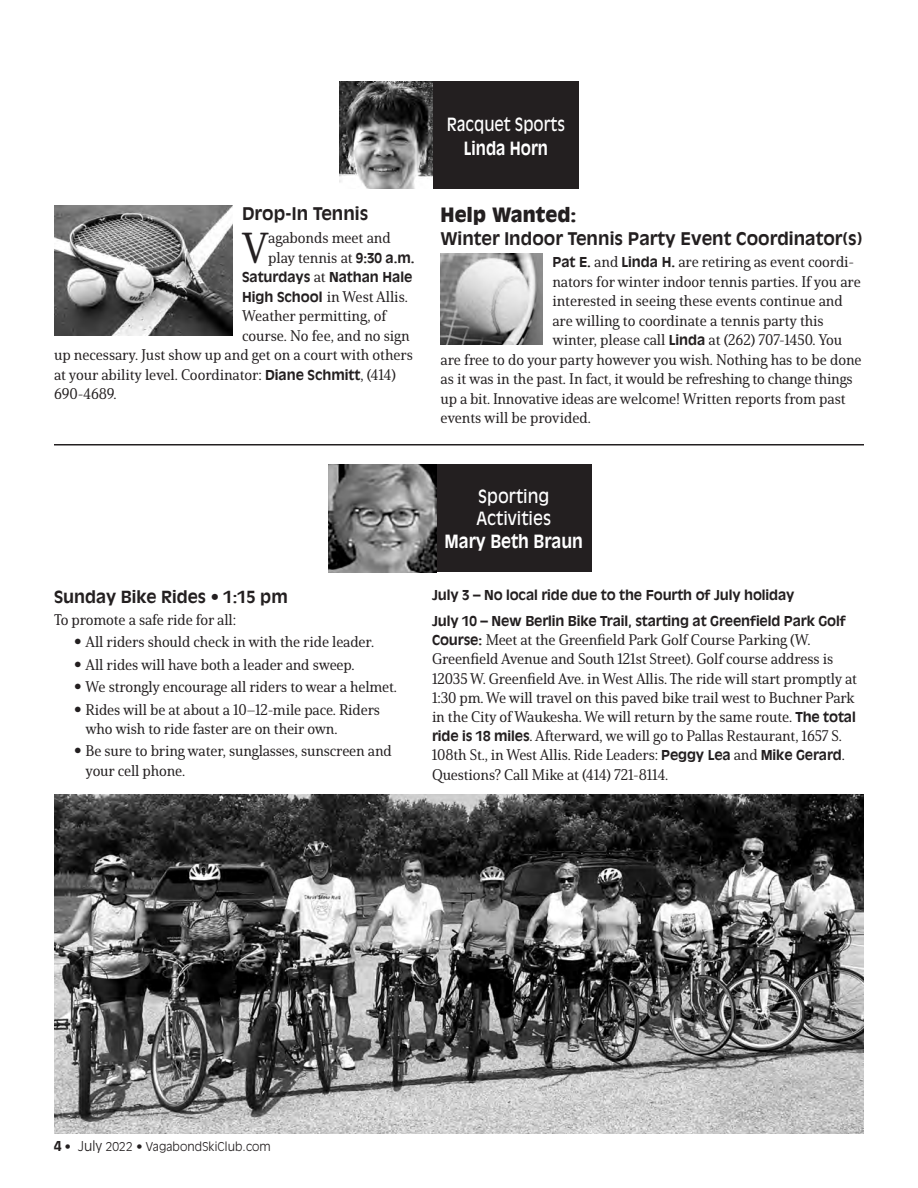
<style>
.page{position:relative;width:918px;height:1188px;background:#fff}
.page>*{position:absolute;margin:0;border:0;box-sizing:border-box;transform-origin:0 0}
.t1{font:42.15px "Solitas Serif Nor Med";color:#231f20}
.t2{font:900 19.5px "Antique Olive";color:#231f20}
.t3{font:18px/21px "Antique Olive";color:#fff;scale:.9 1}
.t4{font:18px "Antique Olive";color:#fff;scale:.85 1}
.t5{font:700 18px "Antique Olive";color:#fff;scale:.9 1}
.t6{font:700 18px "Antique Olive";color:#fff;scale:.85 1}
.t7{font:700 17.25px "Antique Olive";color:#231f20}
.t8{font:700 16.5px "Antique Olive";color:#231f20}
.t9{font:15px/19.2px "Solitas Serif Nor Med";letter-spacing:-.01em;color:#231f20}
.t10{font:700 13.5px/26px "Antique Olive";letter-spacing:-.01em;color:#231f20}
.t11{font:300 12px "Antique Olive";letter-spacing:.01em;color:#231f20}
.s1{font-family:"Antique Olive";font-weight:700;font-size:13.5px}
.s2{font-family:"Solitas Serif Nor Med";font-weight:400;font-size:15px}
.s3{font-family:"Antique Olive";font-weight:300}
.s4{font-weight:700;font-size:13.5px}
.s5{font-size:13.5px}
</style>
<div class="page">
<img style="left:340px;top:81px;width:93px;height:108px">
<div style="left:433px;top:81px;width:146px;height:108px;background:#231f20"></div>
<img style="left:54px;top:205px;width:178px;height:130px">
<img style="left:441px;top:254px;width:102px;height:90px">
<hr style="left:54px;top:444px;width:810px;height:2px;background:#231f20">
<div style="left:436px;top:464px;width:156px;height:108px;background:#231f20"></div>
<img style="left:328px;top:464px;width:108px;height:108px">
<img style="left:54px;top:795px;width:810px;height:339px">
<p class="t7" style="left:242px;top:203px;width:128px">Drop-In Tennis</p>
<h1 class="t1" style="left:242px;top:222px;width:28px">V</h1>
<p class="t9" style="left:268px;top:228px;width:148px">agabonds meet and play tennis at <span class="s1">9:30 a.m.</span></p>
<p class="t10" style="left:242px;top:264px;width:172px">Saturdays <span class="s2">at</span> Nathan Hale</p>
<p class="t9" style="left:242px;top:287px;width:167px"><span class="s1">High School</span> in West Allis.</p>
<p class="t9" style="left:242px;top:306px;width:146px">Weather permitting, of</p>
<p class="t9" style="left:242px;top:326px;width:169px">course. No fee, and no sign</p>
<p class="t9" style="left:54px;top:345px;width:360px">up necessary. Just show up and get on a court with others</p>
<p class="t9" style="left:54px;top:365px;width:344px">at your ability level. Coordinator: <span class="s1">Diane Schmitt</span>, (414)</p>
<p class="t9" style="left:54px;top:384px;width:64px">690-4689.</p>
<p class="t4" style="left:447px;top:113px;width:141px">Racquet Sports</p>
<p class="t6" style="left:464px;top:137px;width:101px">Linda Horn</p>
<h2 class="t2" style="left:441px;top:203px;width:137px">Help Wanted:</h2>
<p class="t7" style="left:441px;top:228px;width:424px">Winter Indoor Tennis Party Event Coordinator(s)</p>
<p class="t9" style="left:552px;top:253px;width:303px"><span class="s1">Pat E.</span> and <span class="s1">Linda H.</span> are retiring as event coordi-</p>
<p class="t9" style="left:552px;top:272px;width:310px">nators for winter indoor tennis parties. If you are</p>
<p class="t9" style="left:552px;top:292px;width:292px">interested in seeing these events continue and</p>
<p class="t9" style="left:552px;top:311px;width:273px">are willing to coordinate a tennis party this</p>
<p class="t9" style="left:552px;top:331px;width:291px">winter, please call <span class="s1">Linda</span> at (262) 707-1450. You</p>
<p class="t9" style="left:441px;top:350px;width:423px">are free to do your party however you wish. Nothing has to be done</p>
<p class="t9" style="left:441px;top:370px;width:413px">as it was in the past. In fact, it would be refreshing to change things</p>
<p class="t9" style="left:441px;top:389px;width:407px">up a bit. Innovative ideas are welcome! Written reports from past</p>
<p class="t9" style="left:441px;top:409px;width:152px">events will be provided.</p>
<p class="t8" style="left:54px;top:586px;width:235px">Sunday Bike Rides • 1:15 pm</p>
<p class="t9" style="left:54px;top:610px;width:184px">To promote a safe ride for all:</p>
<p class="t9" style="left:74px;top:632px;width:301px"><span class="s3">•</span> All riders should check in with the ride leader.</p>
<p class="t9" style="left:74px;top:655px;width:282px"><span class="s3">•</span> All rides will have both a leader and sweep.</p>
<p class="t9" style="left:74px;top:677px;width:324px"><span class="s3">•</span> We strongly encourage all riders to wear a helmet.</p>
<p class="t9" style="left:86px;top:700px;width:296px;text-indent:-11px"><span class="s3">•</span> Rides will be at about a 10–12-mile pace. Riders who wish to ride faster are on their own.</p>
<p class="t9" style="left:86px;top:741px;width:308px;text-indent:-11px"><span class="s3">•</span> Be sure to bring water, sunglasses, sunscreen and your cell phone.</p>
<p class="t3" style="left:476px;top:486px;width:84px">Sporting<br>Activities</p>
<p class="t5" style="left:444px;top:531px;width:156px">Mary Beth Braun</p>
<p class="t10" style="left:432px;top:581px;width:415px">July 3 – No local ride due to the Fourth of July holiday<br>July 10 – New Berlin Bike Trail, starting at Greenfield Park Golf</p>
<p class="t9" style="left:432px;top:630px;width:427px"><span class="s1">Course:</span> Meet at the Greenfield Park Golf Course Parking (W.<br>Greenfield Avenue and South 121st Street). Golf course address is 12035 W. Greenfield Ave. in West Allis. The ride will start promptly at 1:30 pm. We will travel on this paved bike trail west to Buchner Park in the City of Waukesha. We will return by the same route. <span class="s1">The total ride is 18 miles</span>. Afterward, we will go to Pallas Restaurant, 1657 S.<br>108th St., in West Allis. Ride Leaders: <span class="s1">Peggy Lea</span> and <span class="s1">Mike Gerard</span>.<br>Questions? Call Mike at (414) 721-8114.</p>
<p class="t11" style="left:54px;top:1139px;width:218px"><span class="s4">4</span> • <span class="s5">July</span> 2022 • VagabondSkiClub.com</p>
</div>
